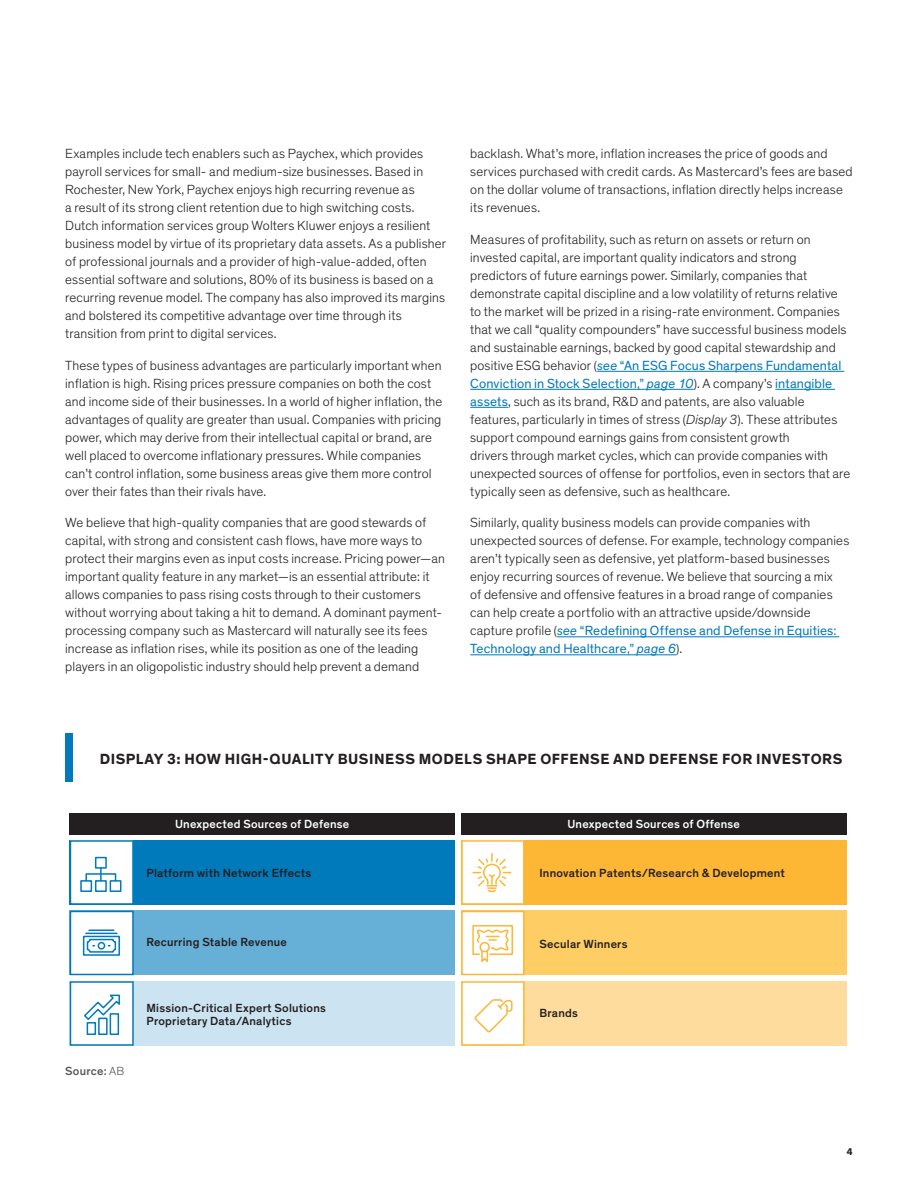
<style>
.page{position:relative;width:918px;height:1188px;background:#fff}
.page>*{position:absolute;margin:0;border:0;box-sizing:border-box;transform-origin:0 0}
.t1{font:700 15px "Theinhardt";letter-spacing:.035em;color:#231f20}
.t2{font:300 13.5px/18px "Theinhardt";letter-spacing:.01em;color:#231f20}
.t3{font:500 12px/13.2px "Theinhardt";letter-spacing:.02em;color:#231f20}
.t4{font:500 12px "Theinhardt";letter-spacing:.02em;color:#fff}
.t5{font:500 12px "Theinhardt";letter-spacing:.02em;color:#57585a}
.t6{font:700 10.5px "Klavika";color:#231f20}
.s1{font-weight:400;font-style:italic;color:#007abb}
.s2{font-weight:400;color:#007abb}
.s3{font-style:italic}
.s4{font-weight:300}
</style>
<div class="page">
<hr style="left:597px;top:371px;width:247px;height:1px;background:#007abb">
<hr style="left:470px;top:389px;width:224px;height:1px;background:#007abb">
<hr style="left:775px;top:389px;width:60px;height:1px;background:#007abb">
<hr style="left:470px;top:407px;width:38px;height:1px;background:#007abb">
<hr style="left:557px;top:636px;width:282px;height:1px;background:#007abb">
<hr style="left:470px;top:654px;width:206px;height:1px;background:#007abb">
<div style="left:65px;top:733px;width:8px;height:48px;background:#007abb"></div>
<div style="left:70px;top:840px;width:385px;height:65px;background:#007abb"></div>
<div style="left:70px;top:911px;width:385px;height:64px;background:#66afd6"></div>
<div style="left:70px;top:981px;width:385px;height:65px;background:#cce4f1"></div>
<div style="left:70px;top:841px;width:63px;height:63px;background:#fff"></div>
<div style="left:70px;top:840px;width:64px;height:65px;border:2px solid #007abb"></div>
<div style="left:70px;top:911px;width:63px;height:63px;background:#fff"></div>
<div style="left:70px;top:911px;width:64px;height:64px;border:2px solid #007abb"></div>
<div style="left:70px;top:982px;width:63px;height:63px;background:#fff"></div>
<div style="left:70px;top:981px;width:64px;height:65px;border:2px solid #007abb"></div>
<div style="left:461px;top:840px;width:386px;height:65px;background:#fdb735"></div>
<div style="left:461px;top:911px;width:386px;height:64px;background:#fecd64"></div>
<div style="left:461px;top:981px;width:386px;height:65px;background:#fedc9d"></div>
<div style="left:462px;top:841px;width:62px;height:63px;background:#fff"></div>
<div style="left:461px;top:840px;width:63px;height:65px;border:2px solid #fdb735"></div>
<div style="left:462px;top:911px;width:62px;height:63px;background:#fff"></div>
<div style="left:461px;top:911px;width:63px;height:64px;border:2px solid #fdb735"></div>
<div style="left:462px;top:982px;width:62px;height:63px;background:#fff"></div>
<div style="left:461px;top:981px;width:63px;height:65px;border:2px solid #fdb735"></div>
<div style="left:70px;top:813px;width:385px;height:21px;background:#231f20"></div>
<div style="left:461px;top:813px;width:386px;height:21px;background:#231f20"></div>
<div style="left:83px;top:936px;width:37px;height:20px;border:2px solid #007abb"></div>
<svg style="left:86px;top:902px;width:31px;height:51px"></svg>
<div style="left:98px;top:942px;width:7px;height:8px;border:2px solid #007abb;border-radius:50%"></div>
<div style="left:110px;top:1013px;width:9px;height:22px;border:2px solid #007abb"></div>
<div style="left:87px;top:1022px;width:9px;height:13px;border:2px solid #007abb"></div>
<div style="left:98px;top:1018px;width:10px;height:17px;border:2px solid #007abb"></div>
<svg style="left:84px;top:994px;width:36px;height:27px"></svg>
<div style="left:95px;top:880px;width:12px;height:12px;border:2px solid #007abb"></div>
<div style="left:95px;top:857px;width:12px;height:12px;border:2px solid #007abb"></div>
<div style="left:80px;top:880px;width:12px;height:12px;border:2px solid #007abb"></div>
<div style="left:110px;top:880px;width:11px;height:12px;border:2px solid #007abb"></div>
<svg style="left:100px;top:868px;width:2px;height:11px"></svg>
<div style="left:85px;top:873px;width:31px;height:9px;border:2px solid #007abb"></div>
<svg style="left:472px;top:925px;width:41px;height:37px"></svg>
<svg style="left:473px;top:854px;width:38px;height:39px"></svg>
<svg style="left:474px;top:999px;width:39px;height:34px"></svg>
<p class="t2" style="left:65px;top:145px;width:382px">Examples include tech enablers such as Paychex, which provides payroll services for small- and medium-size businesses. Based in Rochester, New York, Paychex enjoys high recurring revenue as<br>a result of its strong client retention due to high switching costs.<br>Dutch information services group Wolters Kluwer enjoys a resilient business model by virtue of its proprietary data assets. As a publisher of professional journals and a provider of high-value-added, often essential software and solutions, 80% of its business is based on a recurring revenue model. The company has also improved its margins and bolstered its competitive advantage over time through its transition from print to digital services.</p>
<p class="t2" style="left:65px;top:356px;width:379px">These types of business advantages are particularly important when inflation is high. Rising prices pressure companies on both the cost and income side of their businesses. In a world of higher inflation, the advantages of quality are greater than usual. Companies with pricing power, which may derive from their intellectual capital or brand, are well placed to overcome inflationary pressures. While companies can’t control inflation, some business areas give them more control over their fates than their rivals have.</p>
<p class="t2" style="left:65px;top:514px;width:381px">We believe that high-quality companies that are good stewards of capital, with strong and consistent cash flows, have more ways to protect their margins even as input costs increase. Pricing power—an important quality feature in any market—is an essential attribute: it allows companies to pass rising costs through to their customers without worrying about taking a hit to demand. A dominant payment&shy;processing company such as Mastercard will naturally see its fees increase as inflation rises, while its position as one of the leading players in an oligopolistic industry should help prevent a demand</p>
<p class="t2" style="left:470px;top:145px;width:384px">backlash. What’s more, inflation increases the price of goods and services purchased with credit cards. As Mastercard’s fees are based on the dollar volume of transactions, inflation directly helps increase its revenues.</p>
<p class="t2" style="left:470px;top:230px;width:382px">Measures of profitability, such as return on assets or return on invested capital, are important quality indicators and strong predictors of future earnings power. Similarly, companies that demonstrate capital discipline and a low volatility of returns relative to the market will be prized in a rising-rate environment. Companies that we call “quality compounders” have successful business models and sustainable earnings, backed by good capital stewardship and positive ESG behavior (<span class="s1">see</span> <span class="s2">“An ESG Focus Sharpens Fundamental Conviction in Stock Selection,”</span> <span class="s1">page 10</span>). A company’s <span class="s2">intangible assets</span>, such as its brand, R&amp;D and patents, are also valuable features, particularly in times of stress (<span class="s3">Display 3</span>). These attributes support compound earnings gains from consistent growth<br>drivers through market cycles, which can provide companies with unexpected sources of offense for portfolios, even in sectors that are typically seen as defensive, such as healthcare.</p>
<p class="t2" style="left:470px;top:514px;width:381px">Similarly, quality business models can provide companies with unexpected sources of defense. For example, technology companies aren’t typically seen as defensive, yet platform-based businesses enjoy recurring sources of revenue. We believe that sourcing a mix<br>of defensive and offensive features in a broad range of companies can help create a portfolio with an attractive upside/downside capture profile (<span class="s1">see</span> <span class="s2">“Redefining Offense and Defense in Equities:<br>Technology and Healthcare,”</span> <span class="s1">page 6</span>).</p>
<p class="t1" style="left:100px;top:749px;width:744px">DISPLAY 3: HOW HIGH-QUALITY BUSINESS MODELS SHAPE OFFENSE AND DEFENSE FOR INVESTORS</p>
<p class="t4" style="left:175px;top:816px;width:176px">Unexpected Sources of Defense</p>
<p class="t3" style="left:146px;top:867px;width:166px">Platform with Network Effects</p>
<p class="t3" style="left:539px;top:867px;width:247px">Innovation Patents/Research &amp; Development</p>
<p class="t4" style="left:567px;top:816px;width:174px">Unexpected Sources of Offense</p>
<p class="t5" style="left:65px;top:1063px;width:61px">Source: <span class="s4">AB</span></p>
<p class="t3" style="left:146px;top:936px;width:142px">Recurring Stable Revenue</p>
<p class="t3" style="left:146px;top:1002px;width:181px">Mission-Critical Expert Solutions<br>Proprietary Data/Analytics</p>
<p class="t3" style="left:539px;top:937px;width:90px">Secular Winners</p>
<p class="t3" style="left:539px;top:1006px;width:40px">Brands</p>
<p class="t6" style="left:847px;top:1144px;width:7px">4</p>
</div>
